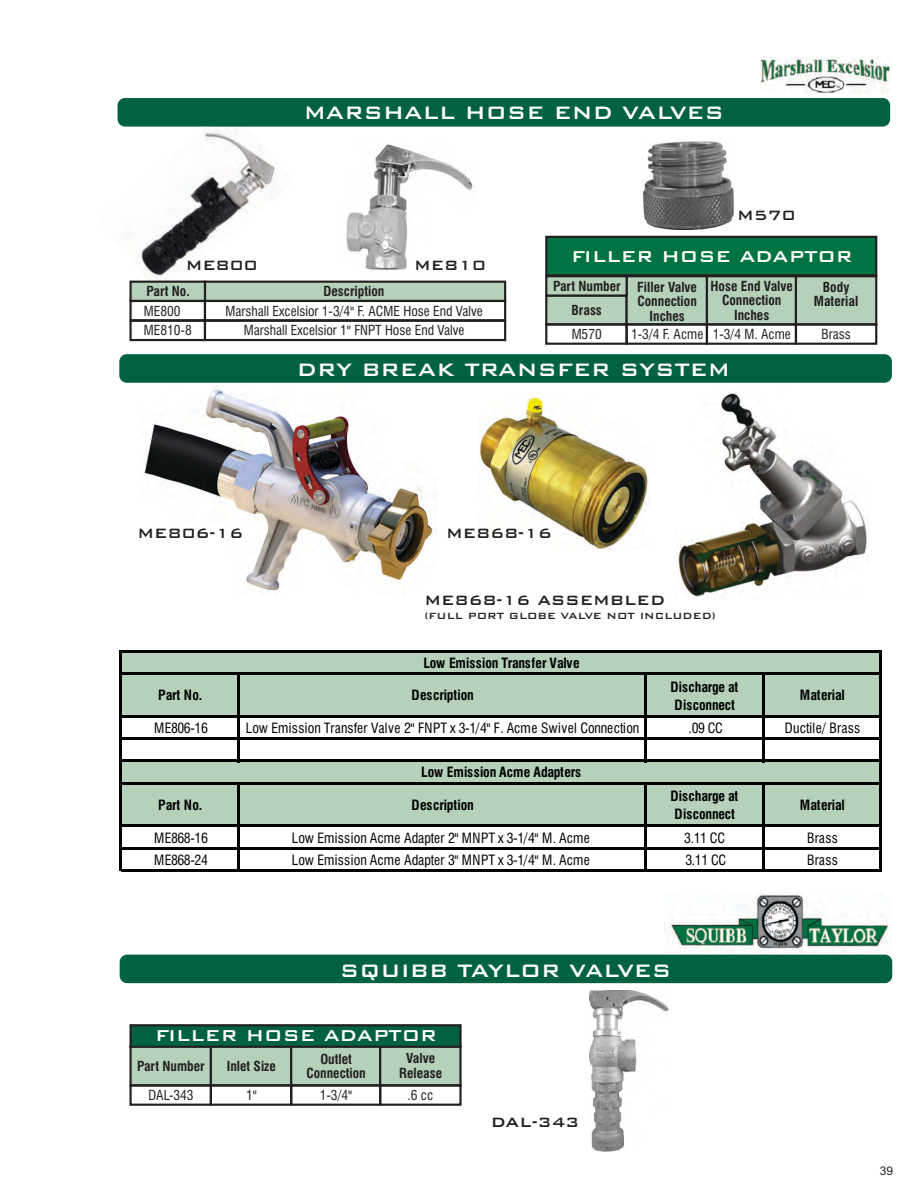
<style>
.page{position:relative;width:918px;height:1188px;background:#fff}
.page>*{position:absolute;margin:0;border:0;box-sizing:border-box;transform-origin:0 0}
.t1{font:500 24px "Bank Gothic BT";color:#fff}
.t2{font:500 21px "Bank Gothic BT";color:#fff}
.t3{font:500 18px "Bank Gothic BT";color:#231f20}
.t4{font:700 condensed 13.8px/18px "Swiss 721 BT";letter-spacing:-.01em;color:#000;text-align:center}
.t5{font:condensed 13.8px "Swiss 721 BT";color:#000}
.t6{font:condensed 13.8px "Swiss 721 BT";letter-spacing:.02em;color:#000}
.t7{font:700 condensed 13.5px/14.5px "Swiss 721 BT";color:#231f20;text-align:center}
.t8{font:condensed 13.5px/19.2px "Swiss 721 BT";color:#231f20}
.t9{font:500 12px "Bank Gothic BT";color:#231f20}
.t10{font:12px "Arial";color:#231f20}
</style>
<div class="page">
<img style="left:677px;top:392px;width:191px;height:206px">
<img style="left:478px;top:396px;width:173px;height:154px">
<img style="left:144px;top:389px;width:292px;height:206px">
<img style="left:117px;top:108px;width:176px;height:173px">
<img style="left:760px;top:57px;width:130px;height:35px">
<img style="left:346px;top:144px;width:127px;height:126px">
<div style="left:204px;top:281px;width:302px;height:21px;background:#b5d1b9;border:2px solid #231f20"></div>
<div style="left:129px;top:281px;width:77px;height:21px;background:#b5d1b9;border:2px solid #231f20"></div>
<div style="left:204px;top:300px;width:302px;height:21px;border:2px solid #231f20"></div>
<div style="left:204px;top:320px;width:302px;height:21px;border:2px solid #231f20"></div>
<div style="left:129px;top:300px;width:77px;height:21px;border:2px solid #231f20"></div>
<div style="left:129px;top:320px;width:77px;height:21px;border:2px solid #231f20"></div>
<div style="left:545px;top:294px;width:83px;height:31px;background:#b5d1b9;border:2px solid #231f20"></div>
<div style="left:545px;top:323px;width:83px;height:22px;border:2px solid #231f20"></div>
<div style="left:626px;top:275px;width:82px;height:50px;background:#b5d1b9;border:2px solid #231f20"></div>
<div style="left:626px;top:323px;width:82px;height:22px;border:2px solid #231f20"></div>
<div style="left:706px;top:275px;width:91px;height:50px;background:#b5d1b9;border:2px solid #231f20"></div>
<div style="left:706px;top:323px;width:91px;height:22px;border:2px solid #231f20"></div>
<div style="left:795px;top:275px;width:82px;height:50px;background:#b5d1b9;border:2px solid #231f20"></div>
<div style="left:795px;top:323px;width:82px;height:22px;border:2px solid #231f20"></div>
<svg style="left:545px;top:235px;width:333px;height:43px;background:#0b6c43"></svg>
<div style="left:545px;top:275px;width:83px;height:22px;background:#b5d1b9;border:2px solid #231f20"></div>
<img style="left:643px;top:141px;width:91px;height:89px">
<div style="left:121px;top:652px;width:761px;height:65px;background:#b5d1ba"></div>
<div style="left:121px;top:761px;width:761px;height:66px;background:#b5d1ba"></div>
<hr style="left:237px;top:675px;width:3px;height:87px;background:#000">
<hr style="left:645px;top:675px;width:2px;height:87px;background:#000">
<hr style="left:762px;top:675px;width:2px;height:87px;background:#000">
<hr style="left:120px;top:651px;width:2px;height:220px;background:#000">
<hr style="left:880px;top:653px;width:2px;height:218px;background:#000">
<hr style="left:237px;top:784px;width:3px;height:87px;background:#000">
<hr style="left:645px;top:784px;width:2px;height:87px;background:#000">
<hr style="left:762px;top:784px;width:2px;height:87px;background:#000">
<hr style="left:122px;top:651px;width:760px;height:2px;background:#000">
<hr style="left:122px;top:673px;width:760px;height:2px;background:#000">
<hr style="left:122px;top:715px;width:760px;height:2px;background:#000">
<hr style="left:122px;top:738px;width:760px;height:2px;background:#000">
<hr style="left:122px;top:760px;width:760px;height:2px;background:#000">
<hr style="left:122px;top:782px;width:760px;height:2px;background:#000">
<hr style="left:122px;top:825px;width:760px;height:2px;background:#000">
<hr style="left:122px;top:847px;width:760px;height:2px;background:#000">
<hr style="left:122px;top:869px;width:760px;height:2px;background:#000">
<div style="left:119px;top:354px;width:773px;height:29px;background:#00623f;border-radius:7px"></div>
<img style="left:669px;top:893px;width:223px;height:60px">
<div style="left:120px;top:955px;width:772px;height:28px;background:#00623f;border-radius:7px"></div>
<img style="left:590px;top:990px;width:78px;height:161px">
<div style="left:129px;top:1045px;width:83px;height:41px;background:#b5d1b9;border:2px solid #231f20"></div>
<div style="left:129px;top:1084px;width:83px;height:22px;border:2px solid #231f20"></div>
<div style="left:210px;top:1045px;width:82px;height:41px;background:#b5d1b9;border:2px solid #231f20"></div>
<div style="left:210px;top:1084px;width:82px;height:22px;border:2px solid #231f20"></div>
<div style="left:290px;top:1045px;width:91px;height:41px;background:#b5d1b9;border:2px solid #231f20"></div>
<div style="left:290px;top:1084px;width:91px;height:22px;border:2px solid #231f20"></div>
<div style="left:379px;top:1045px;width:83px;height:41px;background:#b5d1b9;border:2px solid #231f20"></div>
<div style="left:379px;top:1084px;width:83px;height:22px;border:2px solid #231f20"></div>
<svg style="left:129px;top:1024px;width:333px;height:25px;background:#105b40"></svg>
<div style="left:118px;top:98px;width:772px;height:29px;background:#00623f;border-radius:7px"></div>
<h1 class="t1" style="left:304px;top:101px;width:422px">MARSHALL HOSE END VALVES</h1>
<h3 class="t3" style="left:737px;top:206px;width:60px">M570</h3>
<h2 class="t2" style="left:571px;top:246px;width:283px">FILLER HOSE ADAPTOR</h2>
<p class="t7" style="left:553px;top:280px;width:69px">Part Number</p>
<p class="t8" style="left:572px;top:326px;width:32px">M570</p>
<p class="t8" style="left:631px;top:326px;width:161px">1-3/4 F. Acme 1-3/4 M. Acme</p>
<p class="t8" style="left:821px;top:326px;width:31px">Brass</p>
<h3 class="t3" style="left:186px;top:257px;width:73px">ME800</h3>
<h3 class="t3" style="left:414px;top:257px;width:73px">ME810</h3>
<p class="t7" style="left:147px;top:286px;width:45px">Part No.</p>
<p class="t8" style="left:144px;top:303px;width:49px">ME800<br>ME810-8</p>
<p class="t7" style="left:637px;top:281px;width:61px">Filler Valve<br>Connection<br>Inches</p>
<p class="t7" style="left:711px;top:280px;width:84px">Hose End Valve<br>Connection<br>Inches</p>
<p class="t7" style="left:814px;top:281px;width:46px">Body<br>Material</p>
<p class="t7" style="left:324px;top:286px;width:62px">Description</p>
<p class="t8" style="left:226px;top:303px;width:259px;text-align:center">Marshall Excelsior 1-3/4 F. ACME Hose End Valve<br>Marshall Excelsior 1 FNPT Hose End Valve</p>
<p class="t8" style="left:347px;top:303px;width:9px">" "</p>
<p class="t7" style="left:572px;top:304px;width:32px">Brass</p>
<h1 class="t1" style="left:297px;top:358px;width:435px">DRY BREAK TRANSFER SYSTEM</h1>
<h3 class="t3" style="left:138px;top:525px;width:107px">ME806-16</h3>
<h3 class="t3" style="left:446px;top:525px;width:107px">ME868-16</h3>
<h3 class="t3" style="left:425px;top:591px;width:242px">ME868-16 ASSEMBLED</h3>
<p class="t9" style="left:425px;top:609px;width:293px">(FULL PORT GLOBE VALVE NOT INCLUDED)</p>
<p class="t4" style="left:423px;top:655px;width:158px">Low Emission Transfer Valve</p>
<p class="t4" style="left:158px;top:688px;width:46px">Part No.</p>
<p class="t4" style="left:412px;top:688px;width:64px">Description</p>
<p class="t4" style="left:670px;top:679px;width:69px">Discharge at<br>Disconnect</p>
<p class="t4" style="left:800px;top:688px;width:47px">Material</p>
<p class="t5" style="left:154px;top:723px;width:55px">ME806-16</p>
<p class="t6" style="left:246px;top:723px;width:395px">Low Emission Transfer Valve 2" FNPT x 3-1/4" F. Acme Swivel Connection</p>
<p class="t5" style="left:689px;top:723px;width:36px">.09 CC</p>
<p class="t6" style="left:785px;top:723px;width:77px">Ductile/ Brass</p>
<p class="t4" style="left:421px;top:764px;width:161px">Low Emission Acme Adapters</p>
<p class="t4" style="left:158px;top:797px;width:46px">Part No.</p>
<p class="t4" style="left:412px;top:797px;width:64px">Description</p>
<p class="t4" style="left:670px;top:789px;width:69px">Discharge at<br>Disconnect</p>
<p class="t4" style="left:800px;top:797px;width:47px">Material</p>
<p class="t5" style="left:154px;top:832px;width:55px">ME868-16</p>
<p class="t5" style="left:292px;top:832px;width:299px">Low Emission Acme Adapter 2" MNPT x 3-1/4" M. Acme</p>
<p class="t5" style="left:684px;top:832px;width:42px">3.11 CC</p>
<p class="t5" style="left:807px;top:832px;width:32px">Brass</p>
<p class="t5" style="left:154px;top:855px;width:55px">ME868-24</p>
<p class="t5" style="left:292px;top:855px;width:299px">Low Emission Acme Adapter 3" MNPT x 3-1/4" M. Acme</p>
<p class="t5" style="left:685px;top:855px;width:42px">3.11 CC</p>
<p class="t5" style="left:807px;top:855px;width:32px">Brass</p>
<h1 class="t1" style="left:340px;top:959px;width:333px">SQUIBB TAYLOR VALVES</h1>
<h2 class="t2" style="left:155px;top:1025px;width:283px">FILLER HOSE ADAPTOR</h2>
<p class="t7" style="left:137px;top:1060px;width:69px">Part Number</p>
<p class="t8" style="left:148px;top:1087px;width:47px">DAL-343</p>
<p class="t8" style="left:246px;top:1087px;width:12px">1"</p>
<p class="t8" style="left:320px;top:1087px;width:34px">1-3/4"</p>
<p class="t8" style="left:407px;top:1087px;width:27px">.6 cc</p>
<p class="t7" style="left:227px;top:1060px;width:51px">Inlet Size</p>
<p class="t7" style="left:306px;top:1053px;width:61px">Outlet<br>Connection</p>
<p class="t7" style="left:399px;top:1053px;width:45px">Valve<br>Release</p>
<h3 class="t3" style="left:491px;top:1113px;width:90px">DAL-343</h3>
<p class="t10" style="left:880px;top:1166px;width:15px">39</p>
</div>
